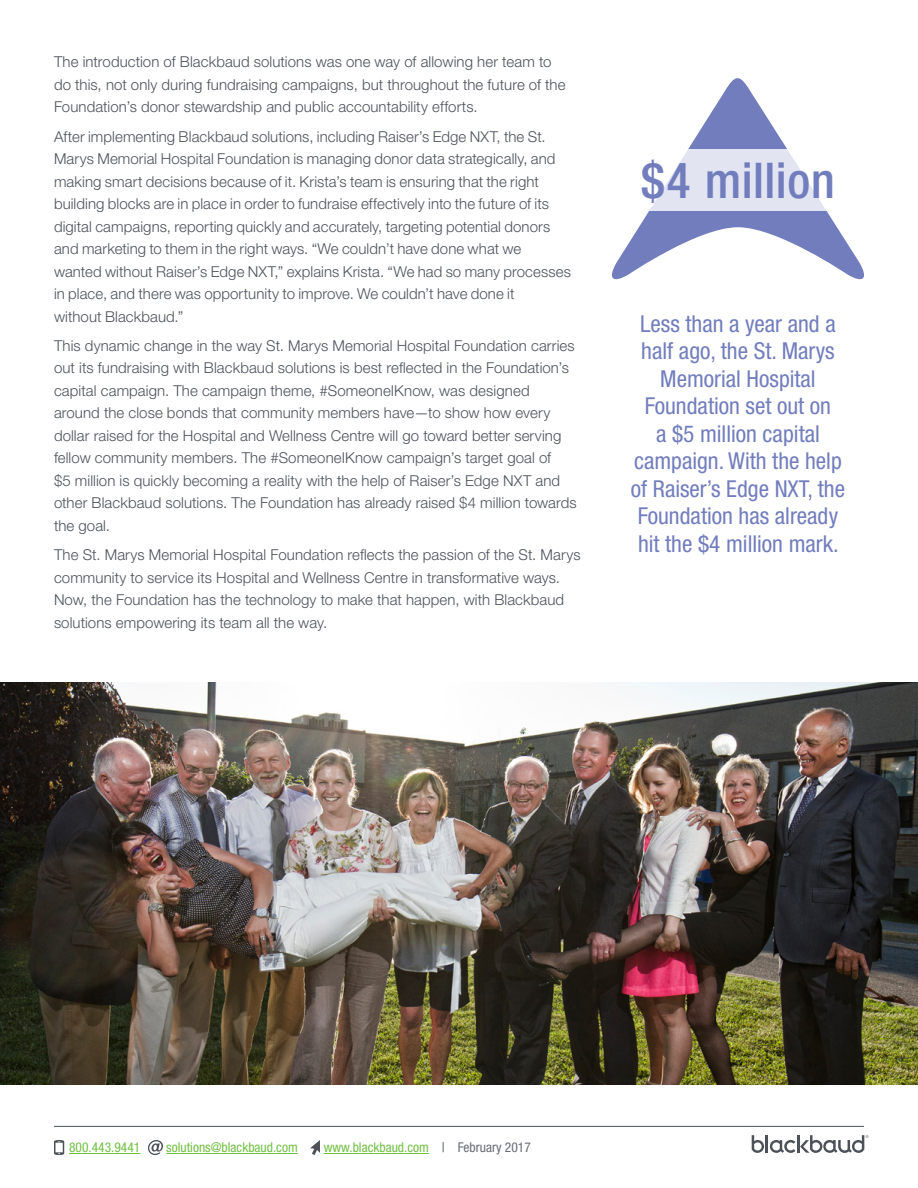
<style>
.page{position:relative;width:918px;height:1188px;background:#fff}
.page>*{position:absolute;margin:0;border:0;box-sizing:border-box;transform-origin:0 0}
.t1{font:500 condensed 49.35px "Helvetica Neue LT Std";letter-spacing:.01em;color:#717dbd}
.t2{font:condensed 23.4px/27.5px "Helvetica Neue LT Std";color:#717dbd;text-align:center}
.t3{font:300 15px/22.5px "Helvetica Neue LT Std";letter-spacing:.005em;color:#4d525a}
.t4{font:condensed 13.5px "Helvetica Neue LT Std";color:#72bf44}
.s1{color:#4d525a}
.s2{color:#686c74}
</style>
<div class="page">
<img style="left:0;top:683px;width:918px;height:401px">
<svg style="left:612px;top:78px;width:252px;height:202px"></svg>
<svg style="left:616px;top:150px;width:248px;height:61px;fill:#e2e5f1"></svg>
<hr style="left:69px;top:1153px;width:71px;height:1px;background:#72bf44">
<hr style="left:166px;top:1153px;width:132px;height:1px;background:#72bf44">
<hr style="left:324px;top:1153px;width:105px;height:1px;background:#72bf44">
<svg style="left:148px;top:1140px;width:15px;height:15px"></svg>
<svg style="left:310px;top:1140px;width:10px;height:15px"></svg>
<svg style="left:54px;top:1140px;width:10px;height:15px"></svg>
<svg style="left:752px;top:1135px;width:116px;height:18px"></svg>
<hr style="left:54px;top:1126px;width:810px;height:1px;background:#4d525a">
<p class="t3" style="left:54px;top:51px;width:513px">The introduction of Blackbaud solutions was one way of allowing her team to do this, not only during fundraising campaigns, but throughout the future of the<br>Foundation’s donor stewardship and public accountability efforts.</p>
<p class="t3" style="left:54px;top:125px;width:518px">After implementing Blackbaud solutions, including Raiser’s Edge NXT, the St.<br>Marys Memorial Hospital Foundation is managing donor data strategically, and making smart decisions because of it. Krista’s team is ensuring that the right building blocks are in place in order to fundraise effectively into the future of its digital campaigns, reporting quickly and accurately, targeting potential donors and marketing to them in the right ways. “We couldn’t have done what we wanted without Raiser’s Edge NXT,” explains Krista. “We had so many processes in place, and there was opportunity to improve. We couldn’t have done it<br>without Blackbaud.”</p>
<p class="t3" style="left:54px;top:334px;width:524px">This dynamic change in the way St. Marys Memorial Hospital Foundation carries out its fundraising with Blackbaud solutions is best reflected in the Foundation’s capital campaign. The campaign theme, #SomeoneIKnow, was designed around the close bonds that community members have—to show how every dollar raised for the Hospital and Wellness Centre will go toward better serving fellow community members. The #SomeoneIKnow campaign’s target goal of<br>$5 million is quickly becoming a reality with the help of Raiser’s Edge NXT and other Blackbaud solutions. The Foundation has already raised $4 million towards the goal.</p>
<p class="t3" style="left:54px;top:543px;width:528px">The St. Marys Memorial Hospital Foundation reflects the passion of the St. Marys community to service its Hospital and Wellness Centre in transformative ways.<br>Now, the Foundation has the technology to make that happen, with Blackbaud solutions empowering its team all the way.</p>
<h1 class="t1" style="left:641px;top:151px;width:195px">$4 million</h1>
<h2 class="t2" style="left:631px;top:310px;width:216px">Less than a year and a half ago, the St. Marys<br>Memorial Hospital<br>Foundation set out on<br>a $5 million capital campaign. With the help of Raiser’s Edge NXT, the<br>Foundation has already hit the $4 million mark.</h2>
<p class="t4" style="left:69px;top:1140px;width:73px">800.443.9441</p>
<p class="t4" style="left:166px;top:1140px;width:133px">solutions@blackbaud.com</p>
<p class="t4" style="left:324px;top:1140px;width:209px">www.blackbaud.com <span class="s1">|</span> <span class="s2">February 2017</span></p>
</div>
